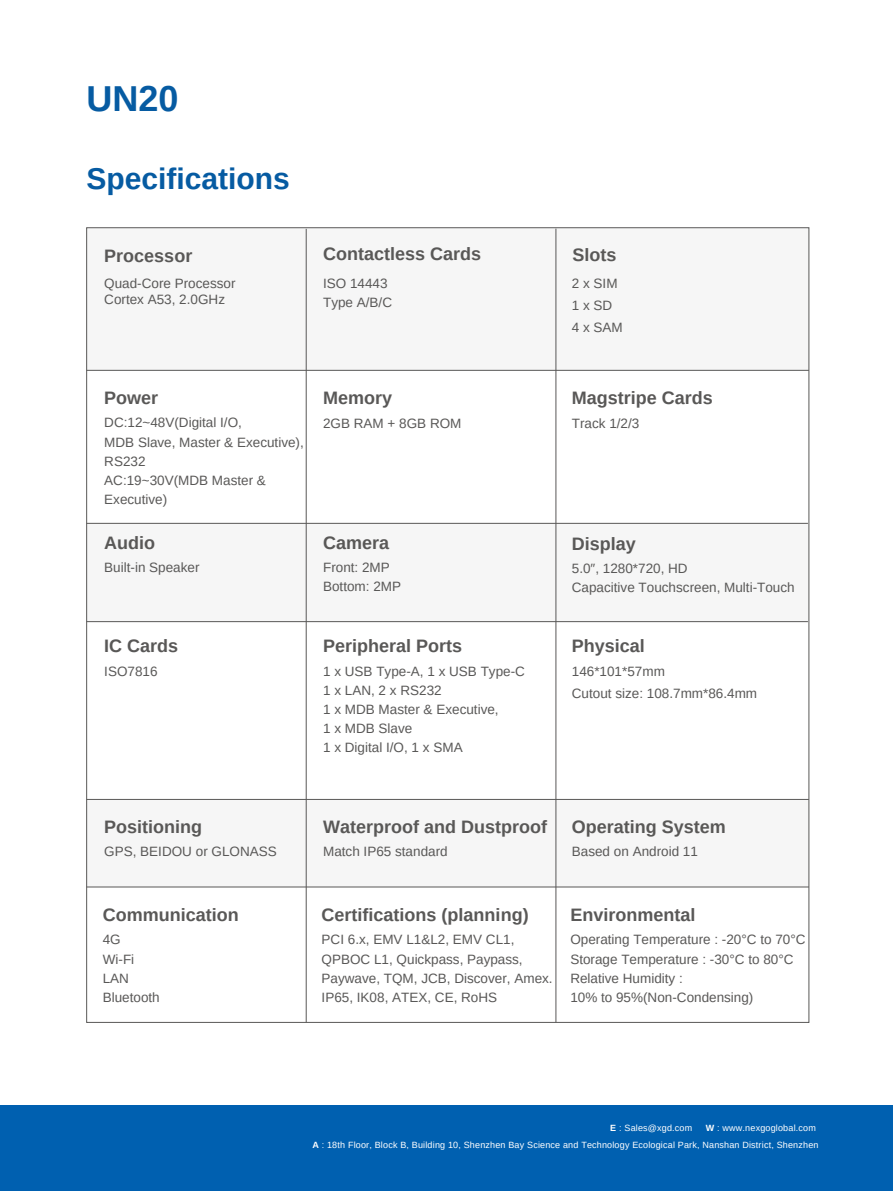
<style>
.page{position:relative;width:893px;height:1191px;background:#fff}
.page>*{position:absolute;margin:0;border:0;box-sizing:border-box;transform-origin:0 0}
.t1{font:700 36px "Arimo";color:#065ba2}
.t2{font:700 30px "Arimo";color:#065ba2}
.t3{font:700 18px "Arimo";color:#595857}
.t4{font:13.5px/19.2px "Arimo";color:#595857}
.t5{font:9px/16.4px "Arimo";letter-spacing:.02em;color:#fff;text-align:right}
.s1{font-weight:700}
</style>
<div class="page">
<div style="left:87px;top:228px;width:722px;height:142px;background:#f0f0f0"></div>
<div style="left:87px;top:523px;width:722px;height:98px;background:#f0f0f0"></div>
<div style="left:87px;top:799px;width:722px;height:88px;background:#f0f0f0"></div>
<hr style="left:306px;top:229px;width:1px;height:793px;background:#595857">
<hr style="left:556px;top:229px;width:1px;height:793px;background:#595857">
<hr style="left:87px;top:370px;width:722px;height:1px;background:#595857">
<hr style="left:87px;top:523px;width:721px;height:1px;background:#595857">
<hr style="left:87px;top:621px;width:721px;height:1px;background:#595857">
<hr style="left:87px;top:799px;width:722px;height:1px;background:#595857">
<hr style="left:87px;top:886px;width:722px;height:1px;background:#595857">
<div style="left:0;top:1105px;width:893px;height:85px;background:#0060b0"></div>
<h1 class="t1" style="left:87px;top:74px;width:94px">UN20</h1>
<h2 class="t2" style="left:87px;top:158px;width:205px">Specifications</h2>
<h3 class="t3" style="left:104px;top:243px;width:90px">Processor</h3>
<p class="t4" style="left:104px;top:275px;width:133px;line-height:16.2px">Quad-Core Processor<br>Cortex A53, 2.0GHz</p>
<h3 class="t3" style="left:323px;top:241px;width:160px">Contactless Cards</h3>
<p class="t4" style="left:323px;top:274px;width:71px">ISO 14443<br>Type A/B/C</p>
<h3 class="t3" style="left:104px;top:385px;width:56px">Power</h3>
<p class="t4" style="left:104px;top:413px;width:201px">DC:12~48V(Digital I/O,<br>MDB Slave, Master &amp; Executive),<br>RS232<br>AC:19~30V(MDB Master &amp;<br>Executive)</p>
<h3 class="t3" style="left:104px;top:530px;width:52px">Audio</h3>
<p class="t4" style="left:104px;top:558px;width:97px">Built-in Speaker</p>
<h3 class="t3" style="left:104px;top:634px;width:76px">IC Cards</h3>
<p class="t4" style="left:104px;top:661px;width:55px">ISO7816</p>
<h3 class="t3" style="left:323px;top:385px;width:71px">Memory</h3>
<p class="t4" style="left:323px;top:413px;width:140px">2GB RAM + 8GB ROM</p>
<h3 class="t3" style="left:323px;top:530px;width:68px">Camera</h3>
<p class="t4" style="left:323px;top:558px;width:80px">Front: 2MP<br>Bottom: 2MP</p>
<h3 class="t3" style="left:323px;top:634px;width:141px">Peripheral Ports</h3>
<p class="t4" style="left:323px;top:661px;width:203px">1 x USB Type-A, 1 x USB Type-C<br>1 x LAN, 2 x RS232<br>1 x MDB Master &amp; Executive,<br>1 x MDB Slave<br>1 x Digital I/O, 1 x SMA</p>
<h3 class="t3" style="left:573px;top:242px;width:46px">Slots</h3>
<p class="t4" style="left:572px;top:272px;width:53px;line-height:22.2px">2 x SIM<br>1 x SD<br>4 x SAM</p>
<h3 class="t3" style="left:572px;top:385px;width:143px">Magstripe Cards</h3>
<p class="t4" style="left:572px;top:413px;width:69px">Track 1/2/3</p>
<h3 class="t3" style="left:572px;top:531px;width:66px">Display</h3>
<p class="t4" style="left:572px;top:558px;width:224px">5.0″, 1280*720, HD<br>Capacitive Touchscreen, Multi-Touch</p>
<h3 class="t3" style="left:572px;top:634px;width:75px">Physical</h3>
<p class="t4" style="left:572px;top:660px;width:187px;line-height:22.2px">146*101*57mm<br>Cutout size: 108.7mm*86.4mm</p>
<h3 class="t3" style="left:104px;top:814px;width:100px">Positioning</h3>
<p class="t4" style="left:104px;top:841px;width:174px">GPS, BEIDOU or GLONASS</p>
<h3 class="t3" style="left:103px;top:902px;width:138px">Communication</h3>
<p class="t4" style="left:103px;top:930px;width:59px">4G<br>Wi-Fi<br>LAN<br>Bluetooth</p>
<h3 class="t3" style="left:323px;top:814px;width:225px">Waterproof and Dustproof</h3>
<p class="t4" style="left:323px;top:841px;width:126px">Match IP65 standard</p>
<h3 class="t3" style="left:572px;top:814px;width:156px">Operating System</h3>
<p class="t4" style="left:572px;top:841px;width:128px">Based on Android 11</p>
<h3 class="t3" style="left:322px;top:902px;width:209px">Certifications (planning)</h3>
<h3 class="t3" style="left:570px;top:902px;width:127px">Environmental</h3>
<p class="t4" style="left:322px;top:930px;width:233px">PCI 6.x, EMV L1&amp;L2, EMV CL1,<br>QPBOC L1, Quickpass, Paypass,<br>Paywave, TQM, JCB, Discover, Amex.<br>IP65, IK08, ATEX, CE, RoHS</p>
<p class="t4" style="left:570px;top:930px;width:237px">Operating Temperature : -20°C to 70°C<br>Storage Temperature : -30°C to 80°C<br>Relative Humidity :<br>10% to 95%(Non-Condensing)</p>
<p class="t5" style="left:312px;top:1120px;width:508px"><span class="s1">W</span> : www.nexgoglobal.com<br><span class="s1">A</span> : 18th Floor, Block B, Building 10, Shenzhen Bay Science and Technology Ecological Park, Nanshan District, Shenzhen</p>
<p class="t5" style="left:610px;top:1120px;width:84px"><span class="s1">E</span> : Sales@xgd.com</p>
</div>
